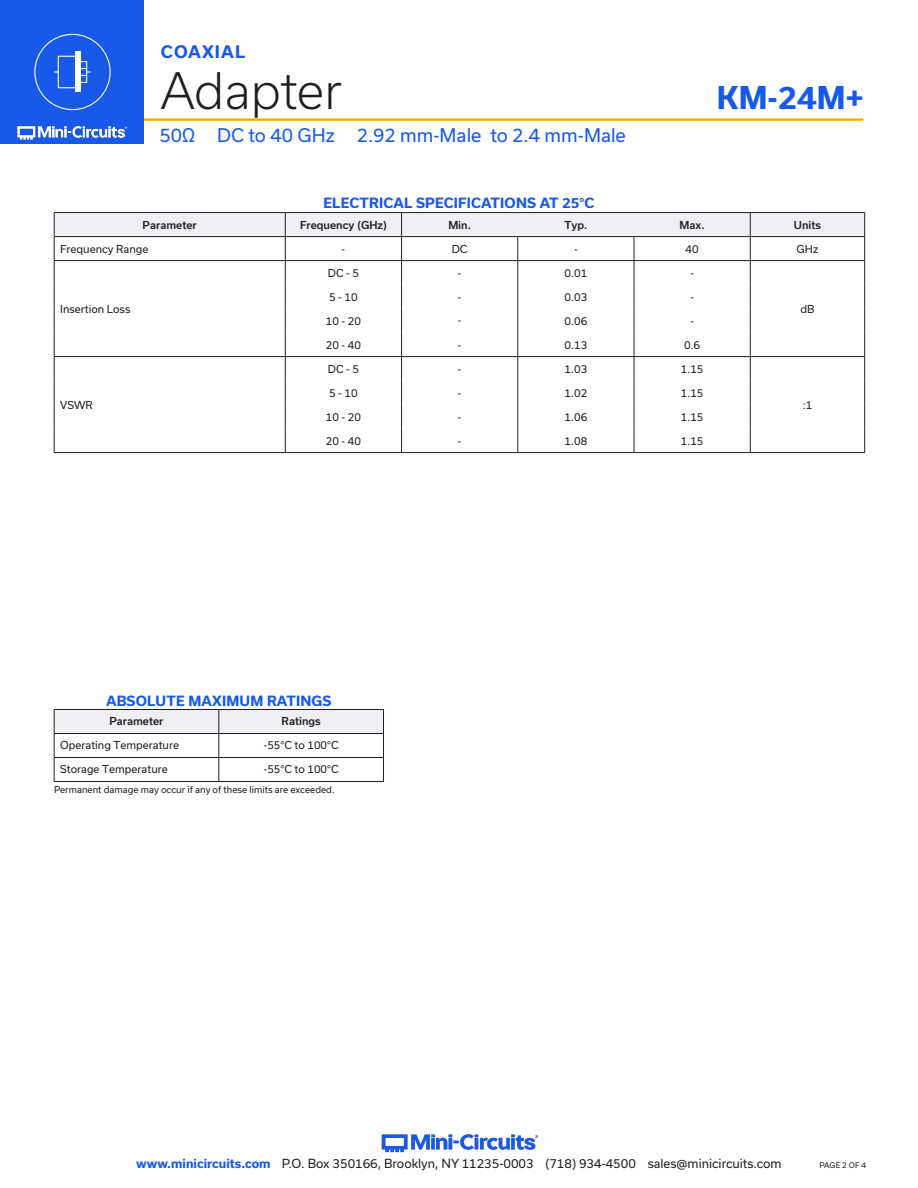
<style>
.page{position:relative;width:918px;height:1188px;background:#fff}
.page>*{position:absolute;margin:0;border:0;box-sizing:border-box;transform-origin:0 0}
.t1{font:300 48px "Usual";letter-spacing:-.005em;color:#231f20}
.t2{font:700 30px "Usual";color:#1859ea}
.t3{font:18px "Usual";color:#1859ea}
.t4{font:700 16.5px "Usual";letter-spacing:.065em;color:#1859ea}
.Blue_Headers{font:700 13.5px "Usual";letter-spacing:.015em;color:#1859ea}
.t5{font:12px "Usual";color:#231f20}
.Table_Body_Center{font:10.5px "Usual";color:#231f20}
.Table_Body_Left_Just{font:10.5px "Usual";color:#231f20}
.Table_Header_Center{font:500 10.5px "Usual";color:#231f20}
.Notes{font:9px "Usual";color:#231f20}
.t6{font:7.5px "Usual";color:#231f20}
.s1{font-weight:700;color:#1859ea}
</style>
<div class="page">
<img style="left:381px;top:1134px;width:158px;height:19px">
<hr style="left:130px;top:118px;width:733px;height:3px;background:#ffa300">
<div style="left:0;top:0;width:144px;height:144px;background:#1859ea"></div>
<img style="left:17px;top:120px;width:128px;height:20px">
<div style="left:34px;top:34px;width:77px;height:76px;border:1px solid #fff;border-radius:50%"></div>
<div style="left:58px;top:56px;width:20px;height:32px;border:1px solid #fff"></div>
<div style="left:79px;top:61px;width:8px;height:22px;border:1px solid #fff"></div>
<div style="left:75px;top:52px;width:6px;height:40px;background:#fff"></div>
<svg style="left:81px;top:68px;width:10px;height:8px"></svg>
<hr style="left:285px;top:452px;width:117px;height:1px;background:#231f20">
<hr style="left:750px;top:452px;width:115px;height:1px;background:#231f20">
<hr style="left:402px;top:452px;width:116px;height:1px;background:#231f20">
<hr style="left:518px;top:452px;width:116px;height:1px;background:#231f20">
<hr style="left:634px;top:452px;width:116px;height:1px;background:#231f20">
<hr style="left:402px;top:212px;width:116px;height:1px;background:#231f20">
<hr style="left:518px;top:212px;width:116px;height:1px;background:#231f20">
<hr style="left:634px;top:212px;width:116px;height:1px;background:#231f20">
<hr style="left:750px;top:212px;width:115px;height:1px;background:#231f20">
<hr style="left:54px;top:212px;width:231px;height:1px;background:#231f20">
<hr style="left:285px;top:212px;width:117px;height:1px;background:#231f20">
<hr style="left:54px;top:452px;width:231px;height:1px;background:#231f20">
<svg style="left:54px;top:213px;width:811px;height:239px"></svg>
<hr style="left:54px;top:781px;width:165px;height:1px;background:#231f20">
<hr style="left:219px;top:781px;width:165px;height:1px;background:#231f20">
<hr style="left:54px;top:709px;width:165px;height:1px;background:#231f20">
<hr style="left:219px;top:709px;width:165px;height:1px;background:#231f20">
<svg style="left:54px;top:710px;width:330px;height:71px"></svg>
<h3 class="t4" style="left:161px;top:42px;width:86px">COAXIAL</h3>
<h1 class="t1" style="left:161px;top:63px;width:183px">Adapter</h1>
<h3 class="t3" style="left:159px;top:125px;width:468px">50Ω DC to 40 GHz 2.92 mm-Male to 2.4 mm-Male</h3>
<p class="Blue_Headers" style="left:323px;top:195px;width:273px">ELECTRICAL SPECIFICATIONS AT 25°C</p>
<h2 class="t2" style="left:717px;top:80px;width:149px">KM-24M+</h2>
<p class="Table_Header_Center" style="left:143px;top:219px;width:56px">Parameter</p>
<p class="Table_Header_Center" style="left:300px;top:219px;width:88px">Frequency (GHz)</p>
<p class="Table_Header_Center" style="left:448px;top:219px;width:24px">Min.</p>
<p class="Table_Header_Center" style="left:564px;top:219px;width:25px">Typ.</p>
<p class="Table_Header_Center" style="left:680px;top:219px;width:26px">Max.</p>
<p class="Table_Header_Center" style="left:794px;top:219px;width:29px">Units</p>
<p class="Table_Body_Left_Just" style="left:60px;top:243px;width:90px">Frequency Range</p>
<p class="Table_Body_Center" style="left:342px;top:243px;width:5px">-</p>
<p class="Table_Body_Center" style="left:452px;top:243px;width:17px">DC</p>
<p class="Table_Body_Center" style="left:574px;top:243px;width:5px">-</p>
<p class="Table_Body_Center" style="left:686px;top:243px;width:15px">40</p>
<p class="Table_Body_Center" style="left:797px;top:243px;width:23px">GHz</p>
<p class="Table_Body_Left_Just" style="left:60px;top:303px;width:72px">Insertion Loss</p>
<p class="Table_Body_Left_Just" style="left:60px;top:399px;width:34px">VSWR</p>
<p class="Table_Body_Center" style="left:328px;top:267px;width:33px">DC - 5</p>
<p class="Table_Body_Center" style="left:458px;top:267px;width:5px">-</p>
<p class="Table_Body_Center" style="left:565px;top:267px;width:24px">0.01</p>
<p class="Table_Body_Center" style="left:690px;top:267px;width:5px">-</p>
<p class="Table_Body_Center" style="left:329px;top:291px;width:30px">5 - 10</p>
<p class="Table_Body_Center" style="left:458px;top:291px;width:5px">-</p>
<p class="Table_Body_Center" style="left:565px;top:291px;width:24px">0.03</p>
<p class="Table_Body_Center" style="left:690px;top:291px;width:5px">-</p>
<p class="Table_Body_Center" style="left:326px;top:315px;width:37px">10 - 20</p>
<p class="Table_Body_Center" style="left:458px;top:315px;width:5px">-</p>
<p class="Table_Body_Center" style="left:565px;top:315px;width:24px">0.06</p>
<p class="Table_Body_Center" style="left:690px;top:315px;width:5px">-</p>
<p class="Table_Body_Center" style="left:326px;top:339px;width:37px">20 - 40</p>
<p class="Table_Body_Center" style="left:458px;top:339px;width:5px">-</p>
<p class="Table_Body_Center" style="left:565px;top:339px;width:24px">0.13</p>
<p class="Table_Body_Center" style="left:684px;top:339px;width:18px">0.6</p>
<p class="Table_Body_Center" style="left:328px;top:363px;width:33px">DC - 5</p>
<p class="Table_Body_Center" style="left:458px;top:363px;width:5px">-</p>
<p class="Table_Body_Center" style="left:565px;top:363px;width:24px">1.03</p>
<p class="Table_Body_Center" style="left:681px;top:363px;width:24px">1.15</p>
<p class="Table_Body_Center" style="left:329px;top:387px;width:30px">5 - 10</p>
<p class="Table_Body_Center" style="left:458px;top:387px;width:5px">-</p>
<p class="Table_Body_Center" style="left:565px;top:387px;width:24px">1.02</p>
<p class="Table_Body_Center" style="left:681px;top:387px;width:24px">1.15</p>
<p class="Table_Body_Center" style="left:326px;top:411px;width:37px">10 - 20</p>
<p class="Table_Body_Center" style="left:458px;top:411px;width:5px">-</p>
<p class="Table_Body_Center" style="left:565px;top:411px;width:24px">1.06</p>
<p class="Table_Body_Center" style="left:681px;top:411px;width:24px">1.15</p>
<p class="Table_Body_Center" style="left:326px;top:435px;width:37px">20 - 40</p>
<p class="Table_Body_Center" style="left:458px;top:435px;width:5px">-</p>
<p class="Table_Body_Center" style="left:565px;top:435px;width:24px">1.08</p>
<p class="Table_Body_Center" style="left:681px;top:435px;width:24px">1.15</p>
<p class="Table_Body_Center" style="left:800px;top:303px;width:16px">dB</p>
<p class="Table_Body_Center" style="left:803px;top:399px;width:11px">:1</p>
<p class="Blue_Headers" style="left:106px;top:693px;width:227px">ABSOLUTE MAXIMUM RATINGS</p>
<p class="Table_Header_Center" style="left:109px;top:715px;width:56px">Parameter</p>
<p class="Table_Header_Center" style="left:282px;top:715px;width:41px">Ratings</p>
<p class="Table_Body_Left_Just" style="left:60px;top:739px;width:120px">Operating Temperature</p>
<p class="Table_Body_Center" style="left:264px;top:739px;width:76px">-55°C to 100°C</p>
<p class="Table_Body_Left_Just" style="left:60px;top:763px;width:109px">Storage Temperature</p>
<p class="Table_Body_Center" style="left:264px;top:763px;width:76px">-55°C to 100°C</p>
<p class="Notes" style="left:54px;top:784px;width:282px">Permanent damage may occur if any of these limits are exceeded.</p>
<p class="t5" style="left:136px;top:1157px;width:647px"><span class="s1">www.minicircuits.com</span> P.O. Box 350166, Brooklyn, NY 11235-0003 (718) 934-4500 sales@minicircuits.com</p>
<p class="t6" style="left:819px;top:1161px;width:48px">PAGE 2 OF 4</p>
</div>
